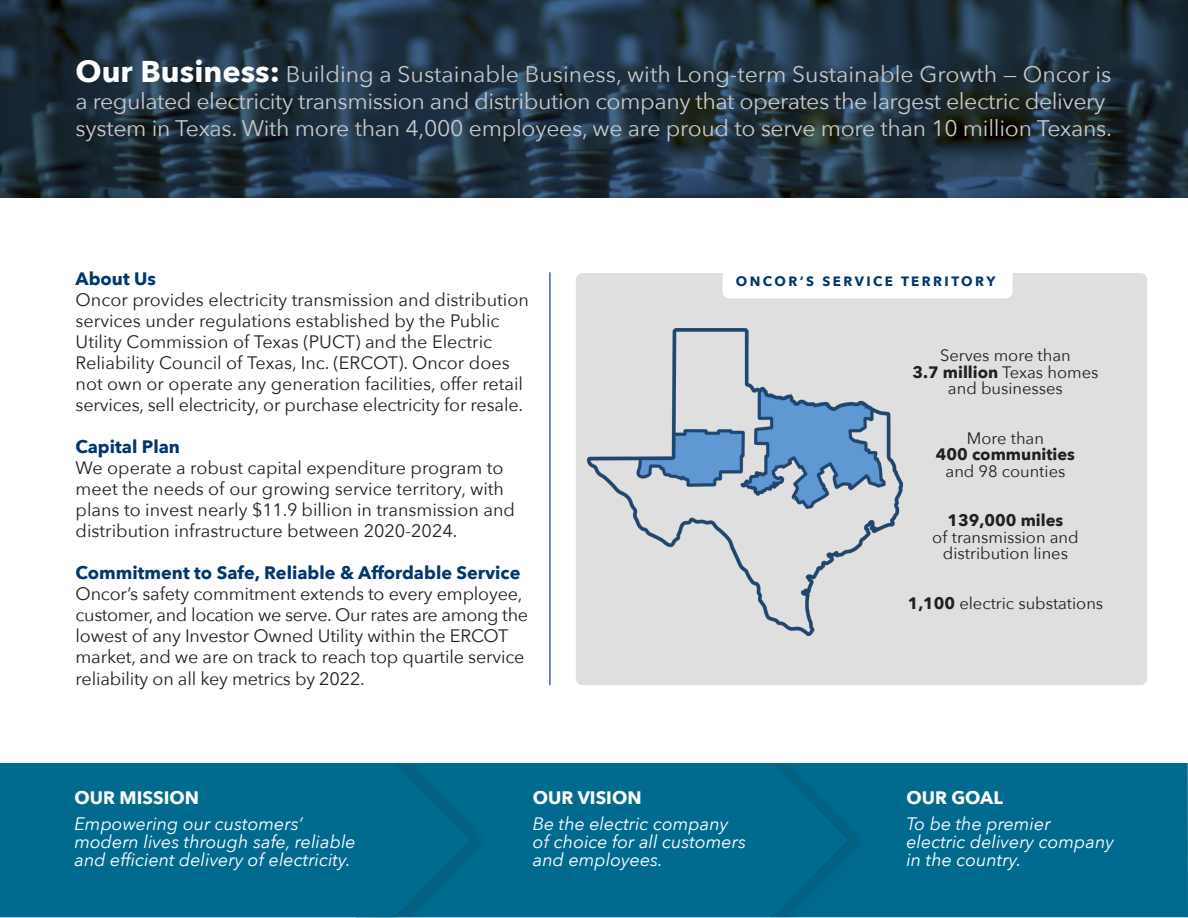
<style>
.page{position:relative;width:1188px;height:918px;background:#fff}
.page>*{position:absolute;margin:0;border:0;box-sizing:border-box;transform-origin:0 0}
.t1{font:22.5px/27px "Avenir Next";letter-spacing:-.01em;color:#c7c8ca}
.t2{font:18px/21px "Avenir Next";color:#231f20}
.t3{font:italic 18px/18px "Avenir Next";color:#fff}
.t4{font:700 18px "Avenir Next";color:#01366e}
.t5{font:700 18px "Avenir Next";color:#fff}
.t6{font:16.5px/16.5px "Avenir Next";color:#231f20;text-align:center}
.t7{font:700 16.5px "Avenir Next";color:#231f20}
.t8{font:700 13.5px "Avenir Next";letter-spacing:.18em;color:#01366e}
.s1{font-weight:700;font-size:30px;color:#fff}
.s2{font-weight:700}
</style>
<div class="page">
<div style="left:772px;top:762px;width:416px;height:155px;background:#006b8f"></div>
<div style="left:362px;top:755px;width:508px;height:163px;background:#006b8f"></div>
<svg style="left:492px;top:762px;width:356px;height:155px"></svg>
<svg style="left:0;top:0;width:1188px;height:198px;background:#1f3140"></svg>
<div style="left:576px;top:273px;width:571px;height:412px;background:#dfdfe0;border-radius:7px"></div>
<div style="left:0;top:755px;width:492px;height:163px;background:#006b8f"></div>
<svg style="left:0;top:762px;width:470px;height:155px"></svg>
<img style="left:588px;top:329px;width:314px;height:307px">
<div style="left:0;top:719px;width:1188px;height:43px;background:#fff"></div>
<div style="left:723px;top:248px;width:289px;height:50px;background:#fff;border-radius:7px"></div>
<hr style="left:549px;top:272px;width:2px;height:413px;background:#01366e">
<hr style="left:813px;top:598px;width:1px;height:320px;background:#fff">
<hr style="left:822px;top:495px;width:2px;height:413px;background:#fff">
<p class="t1" style="left:76px;top:60px;width:1038px"><span class="s1">Our Business:</span> Building a Sustainable Business, with Long-term Sustainable Growth — Oncor is a regulated electricity transmission and distribution company that operates the largest electric delivery system in Texas. With more than 4,000 employees, we are proud to serve more than 10 million Texans.</p>
<p class="t4" style="left:76px;top:263px;width:82px">About Us</p>
<p class="t2" style="left:76px;top:289px;width:455px">Oncor provides electricity transmission and distribution services under regulations established by the Public Utility Commission of Texas (PUCT) and the Electric Reliability Council of Texas, Inc. (ERCOT). Oncor does not own or operate any generation facilities, offer retail services, sell electricity, or purchase electricity for resale.</p>
<p class="t4" style="left:76px;top:432px;width:106px">Capital Plan</p>
<p class="t2" style="left:76px;top:457px;width:441px">We operate a robust capital expenditure program to meet the needs of our growing service territory, with plans to invest nearly $11.9 billion in transmission and distribution infrastructure between 2020-2024.</p>
<p class="t4" style="left:76px;top:558px;width:446px">Commitment to Safe, Reliable &amp; Affordable Service</p>
<p class="t2" style="left:76px;top:583px;width:454px">Oncor’s safety commitment extends to every employee, customer, and location we serve. Our rates are among the lowest of any Investor Owned Utility within the ERCOT market, and we are on track to reach top quartile service reliability on all key metrics by 2022.</p>
<p class="t8" style="left:736px;top:269px;width:261px">ONCOR’S SERVICE TERRITORY</p>
<p class="t6" style="left:912px;top:347px;width:188px">Serves more than<br><span class="s2">3.7 million</span> Texas homes and businesses</p>
<p class="t6" style="left:967px;top:429px;width:79px">More than</p>
<p class="t7" style="left:936px;top:440px;width:141px">400 communities</p>
<p class="t6" style="left:946px;top:462px;width:121px">and 98 counties</p>
<p class="t7" style="left:948px;top:506px;width:117px">139,000 miles</p>
<p class="t6" style="left:932px;top:528px;width:148px">of transmission and distribution lines</p>
<p class="t6" style="left:908px;top:594px;width:197px"><span class="s2">1,100</span> electric substations</p>
<p class="t5" style="left:75px;top:782px;width:126px">OUR MISSION</p>
<p class="t3" style="left:75px;top:814px;width:283px">Empowering our customers’ modern lives through safe, reliable and efficient delivery of electricity.</p>
<p class="t5" style="left:533px;top:782px;width:110px">OUR VISION</p>
<p class="t3" style="left:533px;top:814px;width:215px">Be the electric company of choice for all customers and employees.</p>
<p class="t5" style="left:906px;top:782px;width:98px">OUR GOAL</p>
<p class="t3" style="left:906px;top:814px;width:209px">To be the premier electric delivery company in the country.</p>
</div>
